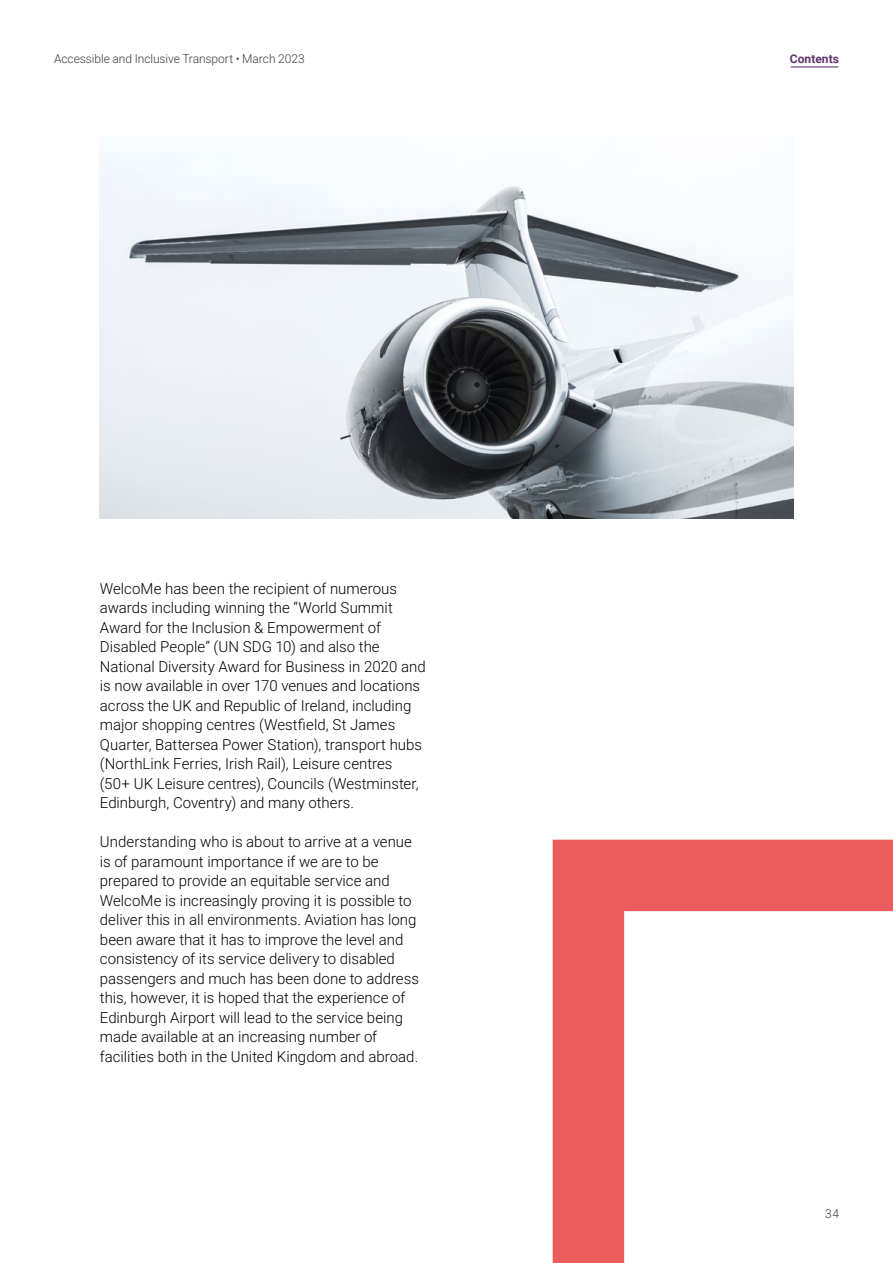
<style>
.page{position:relative;width:893px;height:1263px;background:#fff}
.page>*{position:absolute;margin:0;border:0;box-sizing:border-box;transform-origin:0 0}
.Body_Copy{font:15px/19.5px "Roboto";color:#000}
.t1{font:12px "Roboto";letter-spacing:-.005em;color:#3c3c3b}
.t2{font:700 12px "Roboto";letter-spacing:.005em;color:#60326b}
</style>
<div class="page">
<hr style="left:791px;top:67px;width:47px;height:1px;background:#532361">
<img style="left:100px;top:158px;width:693px;height:361px">
<svg style="left:553px;top:840px;width:340px;height:423px"></svg>
<p class="t1" style="left:54px;top:51px;width:252px">Accessible and Inclusive Transport • March 2023</p>
<p class="Body_Copy" style="left:100px;top:578px;width:327px">WelcoMe has been the recipient of numerous awards including winning the “World Summit Award for the Inclusion &amp; Empowerment of Disabled People” (UN SDG 10) and also the National Diversity Award for Business in 2020 and is now available in over 170 venues and locations across the UK and Republic of Ireland, including major shopping centres (Westfield, St James Quarter, Battersea Power Station), transport hubs (NorthLink Ferries, Irish Rail), Leisure centres (50+ UK Leisure centres), Councils (Westminster, Edinburgh, Coventry) and many others.</p>
<p class="Body_Copy" style="left:100px;top:832px;width:320px">Understanding who is about to arrive at a venue is of paramount importance if we are to be prepared to provide an equitable service and WelcoMe is increasingly proving it is possible to deliver this in all environments. Aviation has long been aware that it has to improve the level and consistency of its service delivery to disabled passengers and much has been done to address this, however, it is hoped that the experience of Edinburgh Airport will lead to the service being made available at an increasing number of facilities both in the United Kingdom and abroad.</p>
<p class="t2" style="left:790px;top:50px;width:51px">Contents</p>
<p class="t1" style="left:825px;top:1205px;width:15px">34</p>
</div>
